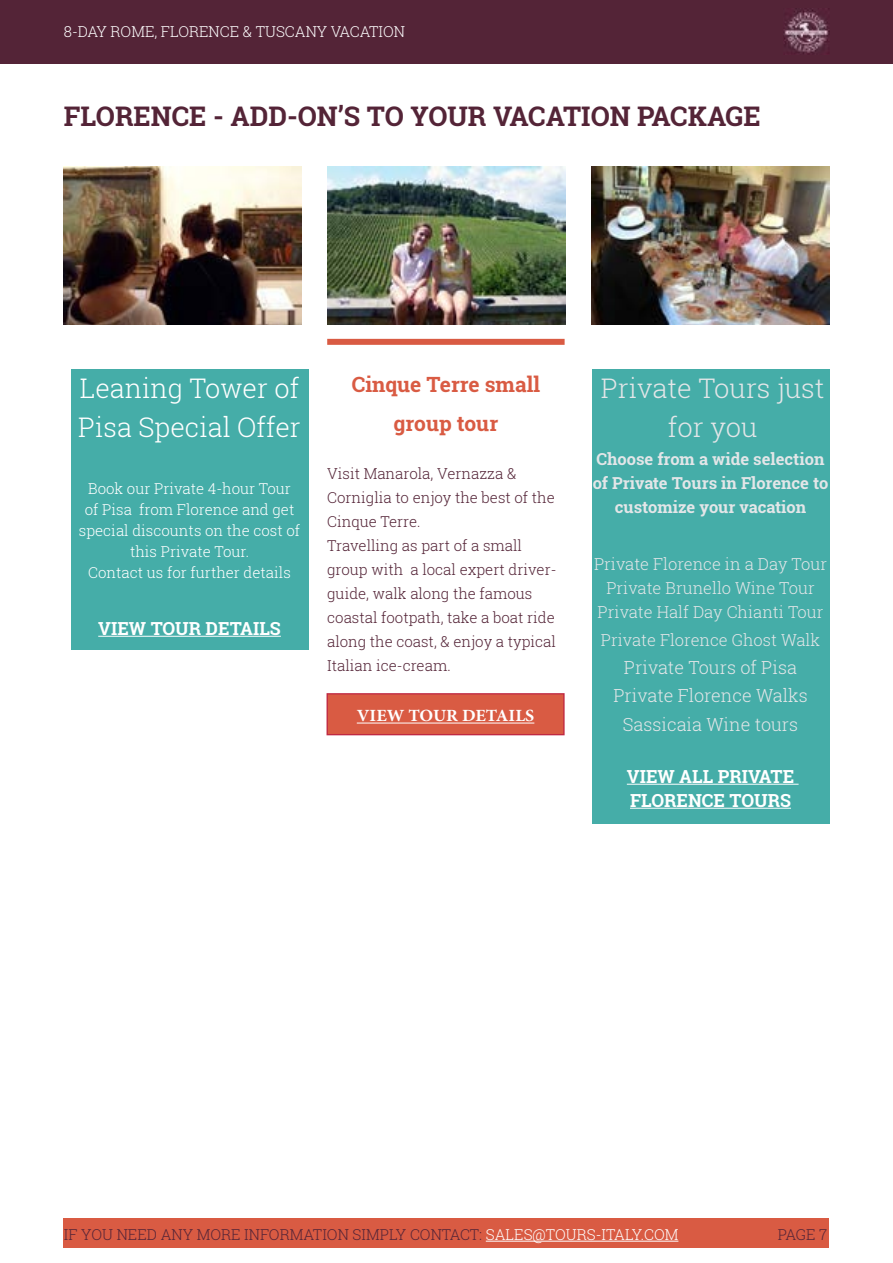
<style>
.page{position:relative;width:893px;height:1263px;background:#fff}
.page>*{position:absolute;margin:0;border:0;box-sizing:border-box;transform-origin:0 0}
.t1{font:700 27px "Roboto Slab";color:#542437}
.t2{font:300 27px/39px "Roboto Slab";color:#fff}
.t3{font:300 27px/38.8px "Roboto Slab";color:#e3e6e8;text-align:center}
.t4{font:700 21px/39px "Roboto Slab";color:#d95b43;text-align:center}
.t5{font:300 18px/28.2px "Roboto Slab";color:#e3e6e8;text-align:center}
.t6{font:700 18px/24px "Roboto Slab";color:#fff}
.t7{font:700 17.1px "Minion Pro";color:#fff;scale:1.05 1}
.t8{font:300 16.5px/24px "Roboto Slab";color:#e3e6e8;text-align:center}
.t9{font:700 16.5px/24px "Roboto Slab";color:#e3e6e8;text-align:center}
.t10{font:300 15px/24px "Roboto Slab";color:#542437}
.t11{font:300 15px/21px "Roboto Slab";color:#fff;text-align:center}
.s1{color:#fff}
</style>
<div class="page">
<div style="left:0;top:0;width:893px;height:64px;background:#542437"></div>
<div style="left:64px;top:1218px;width:765px;height:30px;background:#d95b43"></div>
<hr style="left:486px;top:1241px;width:192px;height:1px;background:#fff">
<img style="left:784px;top:10px;width:45px;height:44px">
<div style="left:592px;top:370px;width:237px;height:454px;background:#45ada8"></div>
<hr style="left:627px;top:784px;width:172px;height:1px;background:#fff">
<hr style="left:630px;top:808px;width:161px;height:1px;background:#fff">
<img style="left:64px;top:167px;width:237px;height:158px">
<img style="left:328px;top:167px;width:237px;height:158px">
<img style="left:592px;top:167px;width:237px;height:158px">
<div style="left:71px;top:370px;width:237px;height:280px;background:#45ada8"></div>
<hr style="left:98px;top:636px;width:183px;height:1px;background:#fff">
<div style="left:327px;top:339px;width:238px;height:6px;background:#d95b43"></div>
<div style="left:327px;top:694px;width:237px;height:41px;background:#d95b43"></div>
<hr style="left:357px;top:723px;width:177px;height:1px;background:#fff">
<div style="left:327px;top:693px;width:238px;height:42px;border:1px solid #c02942"></div>
<p class="t11" style="left:64px;top:20px;width:343px">8-DAY ROME, FLORENCE &amp; TUSCANY VACATION</p>
<h1 class="t1" style="left:64px;top:98px;width:698px">FLORENCE - ADD-ON’S TO YOUR VACATION PACKAGE</h1>
<h1 class="t2" style="left:78px;top:368px;width:224px">Leaning Tower of<br>Pisa Special Offer</h1>
<p class="t11" style="left:79px;top:478px;width:223px">Book our Private 4-hour Tour<br>of Pisa from Florence and get special discounts on the cost of this Private Tour.<br>Contact us for further details</p>
<p class="t6" style="left:98px;top:616px;width:184px">VIEW TOUR DETAILS</p>
<h2 class="t4" style="left:352px;top:364px;width:190px">Cinque Terre small group tour</h2>
<p class="t10" style="left:327px;top:461px;width:231px">Visit Manarola, Vernazza &amp;<br>Corniglia to enjoy the best of the<br>Cinque Terre.<br>Travelling as part of a small group with a local expert driver&shy;guide, walk along the famous coastal footpath, take a boat ride along the coast, &amp; enjoy a typical<br>Italian ice-cream.</p>
<p class="t7" style="left:357px;top:704px;width:171px">VIEW TOUR DETAILS</p>
<h1 class="t3" style="left:601px;top:368px;width:225px">Private Tours just for you</h1>
<p class="t9" style="left:593px;top:447px;width:237px">Choose from a wide selection of Private Tours in Florence to customize your vacation</p>
<p class="t8" style="left:594px;top:551px;width:234px">Private Florence in a Day Tour<br>Private Brunello Wine Tour<br>Private Half Day Chianti Tour</p>
<p class="t8" style="left:601px;top:627px;width:221px">Private Florence Ghost Walk</p>
<p class="t5" style="left:613px;top:653px;width:196px">Private Tours of Pisa<br>Private Florence Walks<br>Sassicaia Wine tours</p>
<p class="t6" style="left:627px;top:764px;width:169px">VIEW ALL PRIVATE<br>FLORENCE TOURS</p>
<p class="t10" style="left:64px;top:1222px;width:616px">IF YOU NEED ANY MORE INFORMATION SIMPLY CONTACT: <span class="s1">SALES@TOURS-ITALY.COM</span></p>
<p class="t10" style="left:778px;top:1222px;width:51px">PAGE 7</p>
</div>
